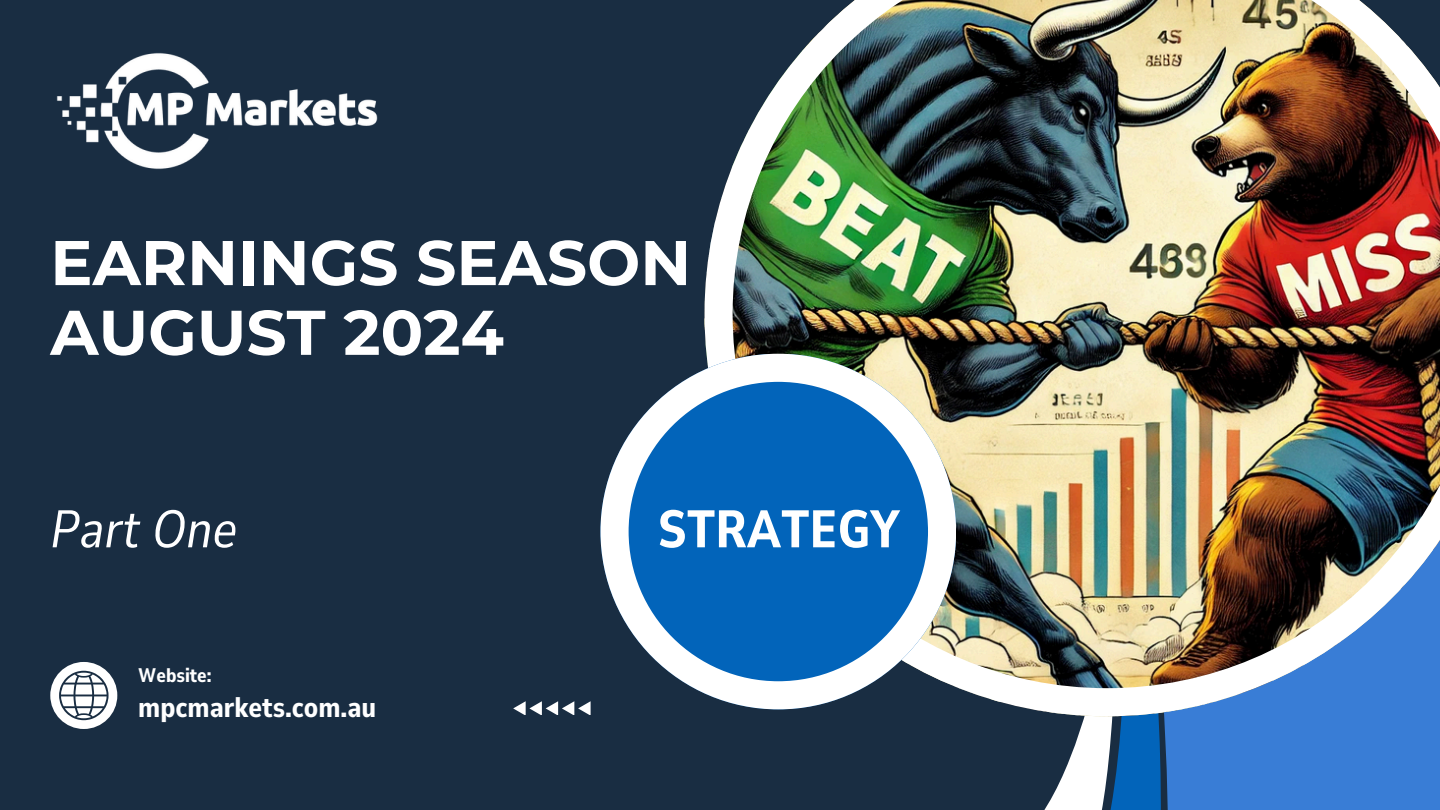
<style>
.page{position:relative;width:1440px;height:810px;background:#192d42}
.page>*{position:absolute;margin:0;border:0;box-sizing:border-box;transform-origin:0 0}
.t1{font:700 63px/69.8px "Montserrat";color:#fff}
.t2{font:800 52.5px "Nunito Sans 10 pt Condensed";color:#fff}
.t3{font:italic 52.5px "Nunito Sans 10 pt Condensed";color:#fff}
.t4{font:800 28.2px "Nunito Sans 10 pt Condensed";color:#fff}
.t5{font:800 19.5px "Nunito Sans 10 pt Condensed";color:#fff}
</style>
<div class="page">
<div style="left:1183px;top:532px;width:257px;height:278px;background:#397dd6"></div>
<svg style="left:1170px;top:716px;width:13px;height:94px"></svg>
<svg style="left:1118px;top:716px;width:52px;height:94px;background:#095eab"></svg>
<svg style="left:1044px;top:716px;width:74px;height:94px"></svg>
<img style="left:704px;top:0;width:736px;height:716px">
<svg style="left:600px;top:354px;width:356px;height:355px;background:#4c85b6"></svg>
<svg style="left:50px;top:662px;width:67px;height:67px"></svg>
<svg style="left:513px;top:701px;width:78px;height:14px"></svg>
<img style="left:56px;top:53px;width:322px;height:116px">
<p class="t1" style="left:50px;top:228px;width:642px">EARNINGS SEASON<br>AUGUST 2024</p>
<p class="t3" style="left:50px;top:494px;width:189px">Part One</p>
<h3 class="t2" style="left:657px;top:494px;width:243px">STRATEGY</h3>
<h2 class="t5" style="left:138px;top:662px;width:75px">Website:</h2>
<h1 class="t4" style="left:138px;top:689px;width:239px">mpcmarkets.com.au</h1>
</div>
